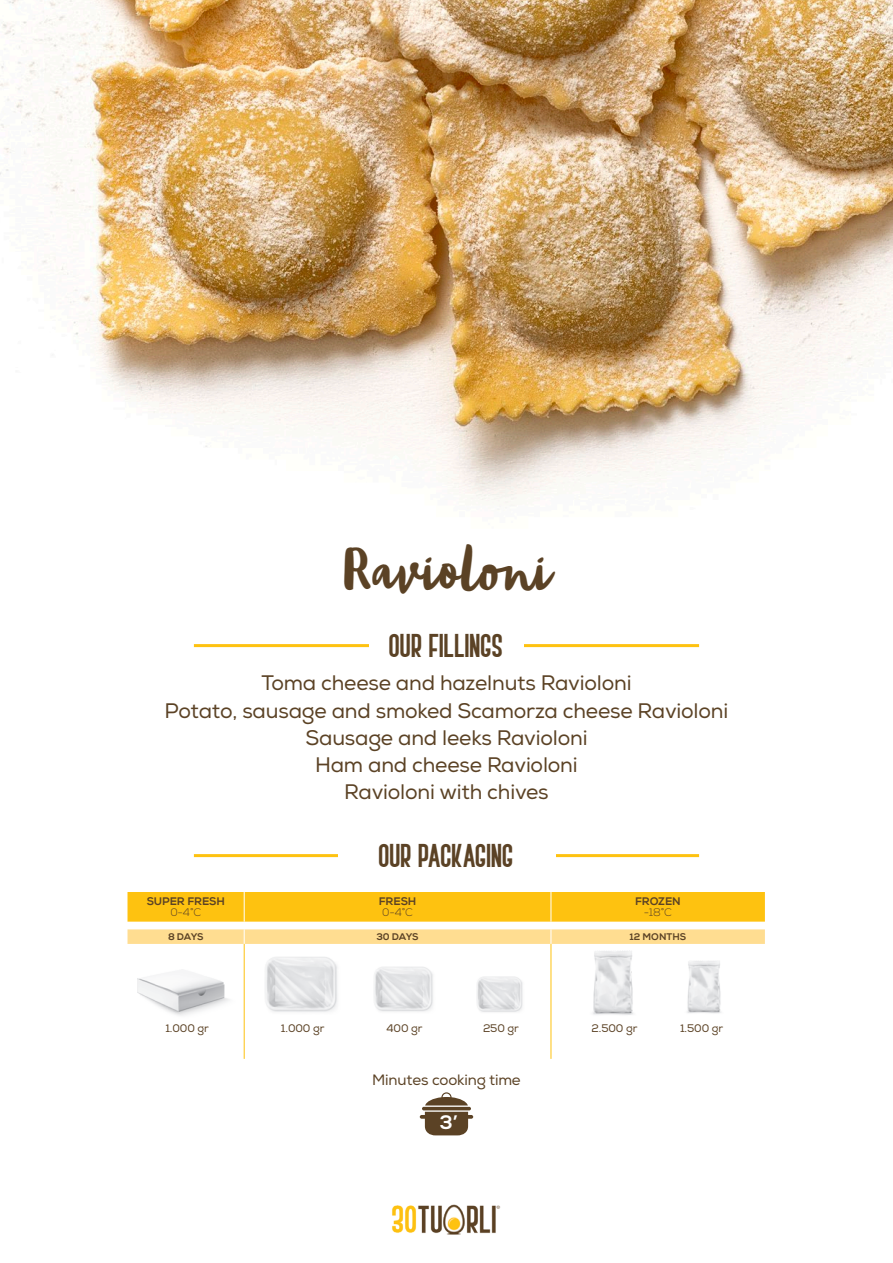
<style>
.page{position:relative;width:893px;height:1263px;background:#fff}
.page>*{position:absolute;margin:0;border:0;box-sizing:border-box;transform-origin:0 0}
.titoli_dx{font:48px "Blog Script";color:#5b4225}
.ripieni{font:21px "Nexa";letter-spacing:-.01em;color:#5b4225}
.t1{font:19.5px "BOVEN1";color:#5b4225}
.t2{font:800 19.5px "Nexa";color:#fff}
.ripieni-2{font:15px "Nexa";letter-spacing:-.01em;color:#5b4225}
.t3{font:10.95px "Nexa";letter-spacing:-.01em;color:#5b4225}
.t4{font:800 10.95px "Nexa";letter-spacing:-.01em;color:#5b4225}
.t5{font:300 10.95px "Nexa";color:#5b4225}
.t6{font:800 9.6px "Nexa";letter-spacing:-.01em;color:#5b4225}
</style>
<div class="page">
<img style="left:392px;top:1204px;width:109px;height:31px">
<img style="left:0;top:0;width:893px;height:648px">
<hr style="left:194px;top:644px;width:505px;height:3px;background:#fec210">
<div style="left:369px;top:633px;width:155px;height:43px;background:#fff"></div>
<hr style="left:194px;top:854px;width:505px;height:3px;background:#fec210">
<div style="left:338px;top:843px;width:217px;height:31px;background:#fff"></div>
<div style="left:128px;top:892px;width:637px;height:30px;background:#fec210"></div>
<svg style="left:128px;top:929px;width:637px;height:15px;background:#fede94"></svg>
<hr style="left:244px;top:892px;width:1px;height:30px;background:#fff">
<hr style="left:551px;top:892px;width:1px;height:30px;background:#fff">
<hr style="left:244px;top:944px;width:1px;height:115px;background:#fec210">
<hr style="left:551px;top:944px;width:1px;height:115px;background:#fec210">
<img style="left:137px;top:971px;width:92px;height:45px">
<img style="left:265px;top:957px;width:73px;height:55px">
<img style="left:374px;top:967px;width:59px;height:45px">
<img style="left:477px;top:977px;width:46px;height:35px">
<img style="left:593px;top:951px;width:40px;height:64px">
<img style="left:687px;top:961px;width:34px;height:52px">
<hr style="left:422px;top:1107px;width:49px;height:3px;background:#5b4225;border-radius:2px">
<svg style="left:425px;top:1092px;width:43px;height:13px"></svg>
<svg style="left:420px;top:1112px;width:53px;height:23px"></svg>
<p class="titoli_dx" style="left:342px;top:543px;width:210px">Ravioloni</p>
<p class="t1" style="left:390px;top:639px;width:115px">OUR FILLINGS</p>
<p class="ripieni" style="left:261px;top:671px;width:372px">Toma cheese and hazelnuts Ravioloni</p>
<p class="ripieni" style="left:165px;top:698px;width:565px">Potato, sausage and smoked Scamorza cheese Ravioloni</p>
<p class="ripieni" style="left:305px;top:725px;width:284px">Sausage and leeks Ravioloni</p>
<p class="ripieni" style="left:315px;top:752px;width:264px">Ham and cheese Ravioloni</p>
<p class="ripieni" style="left:344px;top:779px;width:206px">Ravioloni with chives</p>
<p class="t4" style="left:147px;top:895px;width:80px">SUPER FRESH</p>
<p class="t5" style="left:170px;top:906px;width:32px">0-4°C</p>
<p class="t1" style="left:379px;top:849px;width:136px">OUR PACKAGING</p>
<p class="t4" style="left:379px;top:895px;width:39px">FRESH</p>
<p class="t5" style="left:382px;top:906px;width:32px">0-4°C</p>
<p class="t4" style="left:635px;top:895px;width:47px">FROZEN</p>
<p class="t5" style="left:644px;top:906px;width:30px">-18°C</p>
<p class="t6" style="left:168px;top:931px;width:37px">8 DAYS</p>
<p class="t6" style="left:376px;top:931px;width:44px">30 DAYS</p>
<p class="t6" style="left:630px;top:931px;width:58px">12 MONTHS</p>
<p class="t3" style="left:165px;top:1021px;width:45px">1.000 gr</p>
<p class="t3" style="left:281px;top:1021px;width:45px">1.000 gr</p>
<p class="t3" style="left:386px;top:1021px;width:38px">400 gr</p>
<p class="t3" style="left:483px;top:1021px;width:37px">250 gr</p>
<p class="t3" style="left:592px;top:1021px;width:47px">2.500 gr</p>
<p class="t3" style="left:680px;top:1021px;width:45px">1.500 gr</p>
<p class="ripieni-2" style="left:372px;top:1071px;width:150px">Minutes cooking time</p>
<p class="t2" style="left:440px;top:1111px;width:19px">3’</p>
</div>
